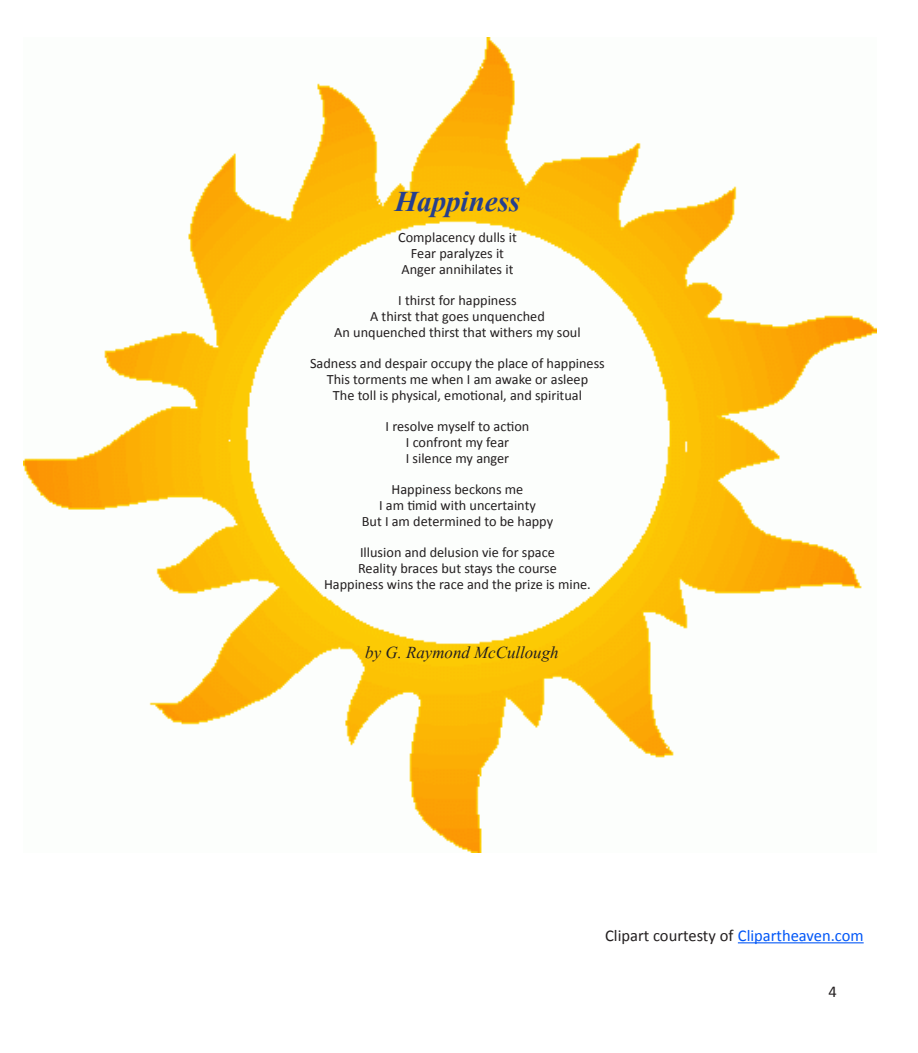
<style>
.page{position:relative;width:918px;height:1053px;background:#fff}
.page>*{position:absolute;margin:0;border:0;box-sizing:border-box;transform-origin:0 0}
.Poem_Title{font:700 36px "Vijaya";color:#253f8e}
.t1{font:21px "Vijaya";color:#231f20}
.Body{font:16.5px "Calibri";color:#231f20}
.Poem{font:14.25px "Calibri";color:#231f20}
.s1{color:#0056f7}
</style>
<div class="page">
<img style="left:23px;top:37px;width:853px;height:815px">
<hr style="left:738px;top:942px;width:126px;height:1px;background:#0056f7">
<p class="Poem_Title" style="left:395px;top:173px;width:127px">Happiness</p>
<p class="Poem" style="left:398px;top:229px;width:120px">Complacency dulls it</p>
<p class="Poem" style="left:411px;top:244px;width:95px">Fear paralyzes it</p>
<p class="Poem" style="left:402px;top:260px;width:113px">Anger annihilates it</p>
<p class="Poem" style="left:398px;top:292px;width:120px">I thirst for happiness</p>
<p class="Poem" style="left:370px;top:307px;width:176px">A thirst that goes unquenched</p>
<p class="Poem" style="left:334px;top:323px;width:248px">An unquenched thirst that withers my soul</p>
<p class="Poem" style="left:310px;top:355px;width:296px">Sadness and despair occupy the place of happiness</p>
<p class="Poem" style="left:327px;top:370px;width:263px">This torments me when I am awake or asleep</p>
<p class="Poem" style="left:333px;top:386px;width:251px">The toll is physical, emotional, and spiritual</p>
<p class="Poem" style="left:386px;top:418px;width:145px">I resolve myself to action</p>
<p class="Poem" style="left:406px;top:433px;width:105px">I confront my fear</p>
<p class="Poem" style="left:406px;top:449px;width:105px">I silence my anger</p>
<p class="Poem" style="left:392px;top:481px;width:133px">Happiness beckons me</p>
<p class="Poem" style="left:379px;top:496px;width:158px">I am timid with uncertainty</p>
<p class="Poem" style="left:362px;top:512px;width:193px">But I am determined to be happy</p>
<p class="Poem" style="left:360px;top:544px;width:196px">Illusion and delusion vie for space</p>
<p class="Poem" style="left:358px;top:559px;width:200px">Reality braces but stays the course</p>
<p class="Poem" style="left:324px;top:575px;width:268px">Happiness wins the race and the prize is mine.</p>
<p class="t1" style="left:365px;top:636px;width:195px">by G. Raymond McCullough</p>
<p class="Body" style="left:605px;top:925px;width:260px">Clipart courtesty of <span class="s1">Clipartheaven.com</span></p>
<p class="Body" style="left:829px;top:981px;width:10px">4</p>
</div>
